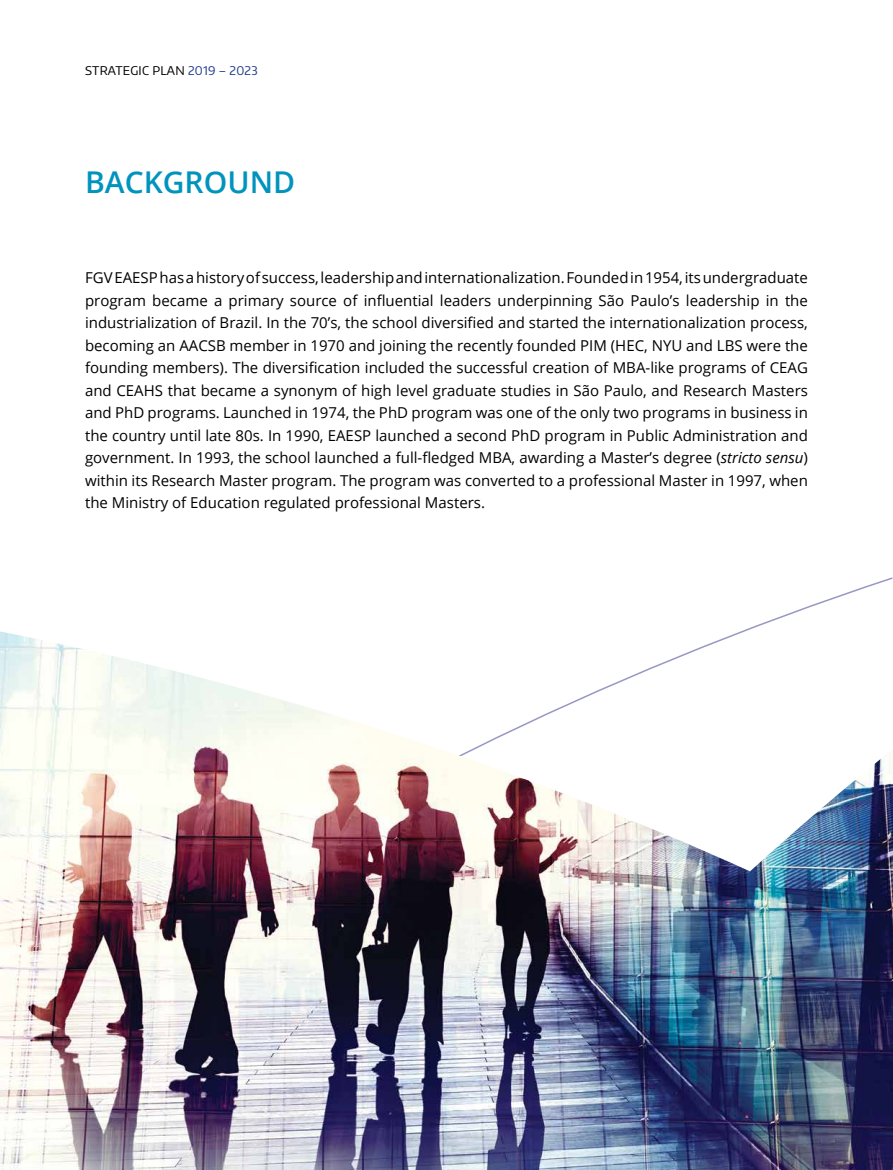
<style>
.page{position:relative;width:893px;height:1170px;background:#fff}
.page>*{position:absolute;margin:0;border:0;box-sizing:border-box;transform-origin:0 0}
.t1{font:600 30px "Open Sans";color:#0094bd}
.t2{font:15px/22.5px "Open Sans";color:#000;text-align:justify}
.t3{font:12px "Encode Sans";letter-spacing:.02em;color:#000}
.s1{color:#25408f}
.s2{font-style:italic}
</style>
<div class="page">
<img style="left:0;top:631px;width:893px;height:538px">
<p class="t3" style="left:85px;top:62px;width:174px">STRATEGIC PLAN <span class="s1">2019 – 2023</span></p>
<h1 class="t1" style="left:85px;top:162px;width:212px">BACKGROUND</h1>
<p class="t2" style="left:85px;top:266px;width:724px">FGV EAESP has a history of success, leadership and internationalization. Founded in 1954, its undergraduate program became a primary source of influential leaders underpinning São Paulo’s leadership in the industrialization of Brazil. In the 70’s, the school diversified and started the internationalization process, becoming an AACSB member in 1970 and joining the recently founded PIM (HEC, NYU and LBS were the founding members). The diversification included the successful creation of MBA-like programs of CEAG and CEAHS that became a synonym of high level graduate studies in São Paulo, and Research Masters and PhD programs. Launched in 1974, the PhD program was one of the only two programs in business in the country until late 80s. In 1990, EAESP launched a second PhD program in Public Administration and government. In 1993, the school launched a full-fledged MBA, awarding a Master’s degree (<span class="s2">stricto sensu</span>) within its Research Master program. The program was converted to a professional Master in 1997, when the Ministry of Education regulated professional Masters.</p>
</div>
